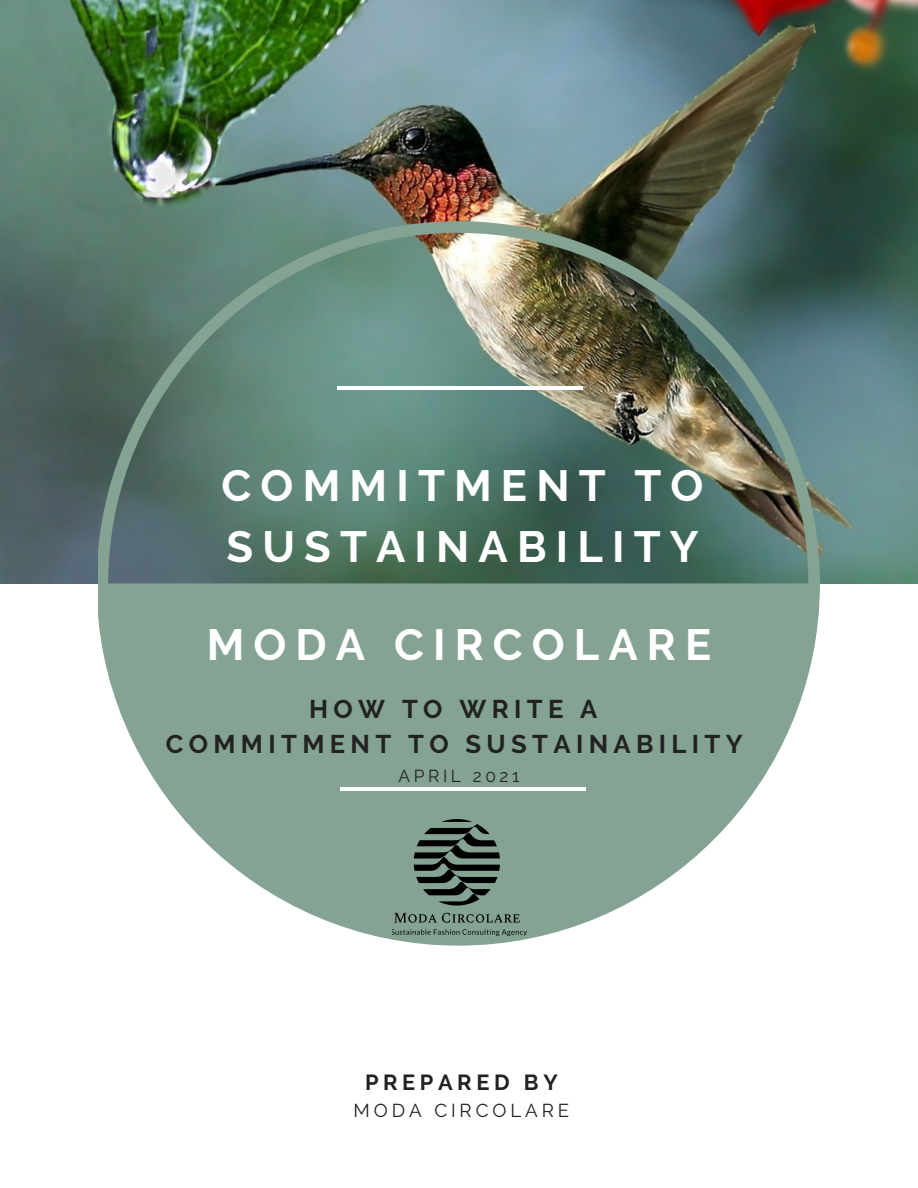
<style>
.page{position:relative;width:918px;height:1188px;background:#fff}
.page>*{position:absolute;margin:0;border:0;box-sizing:border-box;transform-origin:0 0}
.t1{font:700 43.65px/60.3px "Raleway";letter-spacing:.21em;color:#fff}
.t2{font:700 25.65px "Raleway";letter-spacing:.21em;color:#222}
.t3{font:700 21.75px "Raleway";letter-spacing:.21em;color:#222}
.t4{font:18.6px "Raleway";letter-spacing:.21em;color:#222}
.t5{font:17.25px "Raleway";letter-spacing:.21em;color:#222}
</style>
<div class="page">
<img style="left:0;top:0;width:918px;height:583px">
<img style="left:99px;top:221px;width:721px;height:725px">
<svg style="left:102px;top:583px;width:712px;height:357px;fill:#84a393"></svg>
<hr style="left:340px;top:787px;width:245px;height:4px;background:#fff">
<hr style="left:337px;top:386px;width:245px;height:3px;background:#fff">
<img style="left:392px;top:819px;width:134px;height:116px">
<p class="t1" style="left:222px;top:456px;width:483px">COMMITMENT TO<br>SUSTAINABILITY</p>
<p class="t1" style="left:207px;top:614px;width:506px">MODA CIRCOLARE</p>
<p class="t2" style="left:309px;top:694px;width:290px">HOW TO WRITE A</p>
<p class="t2" style="left:166px;top:729px;width:578px">COMMITMENT TO SUSTAINABILITY</p>
<p class="t5" style="left:398px;top:766px;width:123px">APRIL 2021</p>
<p class="t3" style="left:365px;top:1070px;width:194px">PREPARED BY</p>
<p class="t4" style="left:354px;top:1100px;width:217px">MODA CIRCOLARE</p>
</div>
